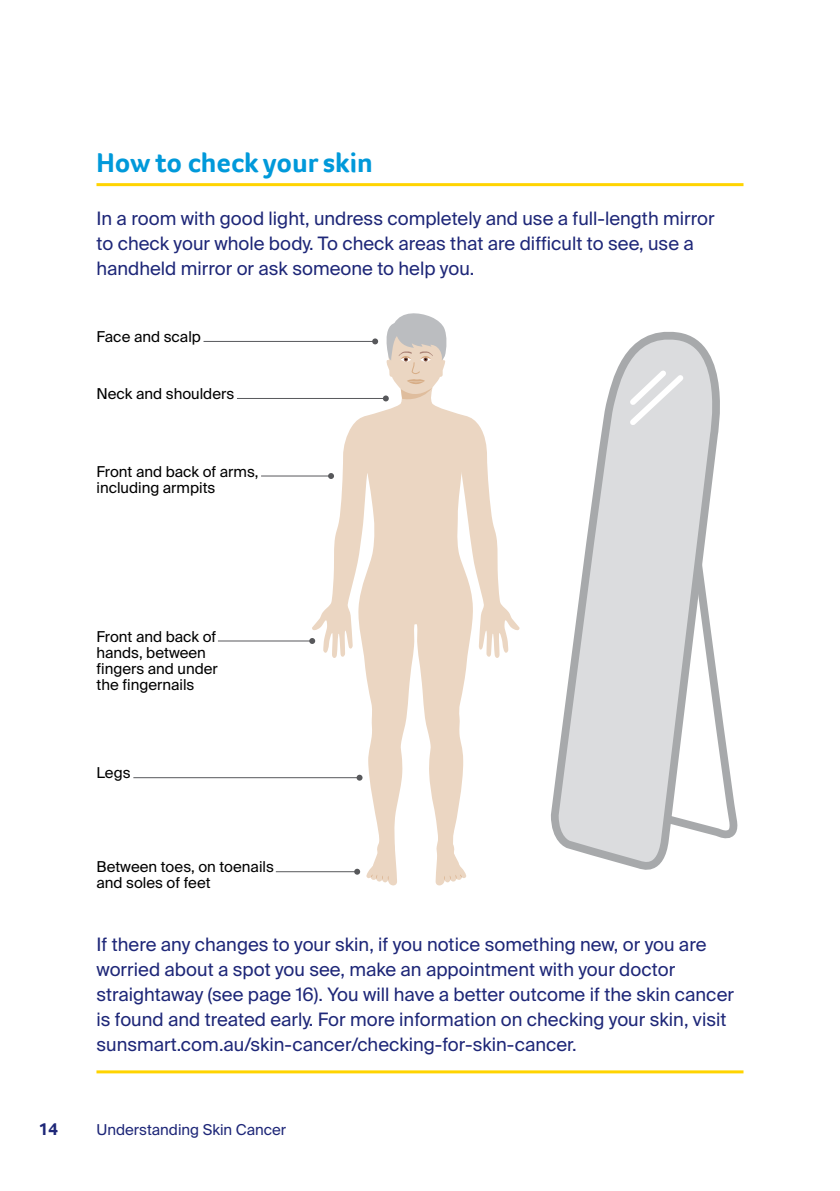
<style>
.page{position:relative;width:840px;height:1191px;background:#fff}
.page>*{position:absolute;margin:0;border:0;box-sizing:border-box;transform-origin:0 0}
.t1{font:700 28px "Foco CC";color:#0099da}
.t2{font:18.4px/25px "Suisse Intl";color:#1e2778}
.t3{font:700 18px "Foco CC";color:#1e2778}
.t4{font:15px/16px "Suisse Intl";color:#000}
.t5{font:15px "Suisse Intl";color:#1e2778}
</style>
<div class="page">
<hr style="left:96px;top:183px;width:647px;height:3px;background:#ffd400">
<hr style="left:96px;top:1070px;width:647px;height:3px;background:#ffd400">
<svg style="left:728px;top:759px;width:8px;height:79px"></svg>
<svg style="left:551px;top:331px;width:177px;height:539px"></svg>
<svg style="left:624px;top:365px;width:64px;height:65px"></svg>
<hr style="left:203px;top:341px;width:172px;height:1px;background:#57585b">
<hr style="left:237px;top:398px;width:148px;height:1px;background:#57585b">
<hr style="left:218px;top:640px;width:94px;height:1px;background:#57585b">
<hr style="left:276px;top:871px;width:81px;height:1px;background:#57585b">
<hr style="left:133px;top:777px;width:226px;height:1px;background:#57585b">
<hr style="left:261px;top:475px;width:70px;height:1px;background:#57585b">
<svg style="left:311px;top:340px;width:208px;height:533px"></svg>
<svg style="left:354px;top:774px;width:43px;height:112px"></svg>
<svg style="left:435px;top:774px;width:32px;height:112px"></svg>
<svg style="left:372px;top:313px;width:75px;height:90px"></svg>
<h1 class="t1" style="left:96px;top:144px;width:278px">How to check your skin</h1>
<p class="t2" style="left:96px;top:206px;width:619px">In a room with good light, undress completely and use a full-length mirror to check your whole body. To check areas that are difficult to see, use a handheld mirror or ask someone to help you.</p>
<p class="t4" style="left:96px;top:329px;width:106px">Face and scalp</p>
<p class="t4" style="left:96px;top:386px;width:139px">Neck and shoulders</p>
<p class="t4" style="left:96px;top:463px;width:163px">Front and back of arms, including armpits</p>
<p class="t4" style="left:96px;top:628px;width:123px">Front and back of hands, between fingers and under the fingernails</p>
<p class="t4" style="left:96px;top:765px;width:36px">Legs</p>
<p class="t4" style="left:96px;top:859px;width:179px">Between toes, on toenails and soles of feet</p>
<p class="t2" style="left:96px;top:932px;width:638px">If there any changes to your skin, if you notice something new, or you are worried about a spot you see, make an appointment with your doctor straightaway (see page 16). You will have a better outcome if the skin cancer is found and treated early. For more information on checking your skin, visit sunsmart.com.au/skin-cancer/checking-for-skin-cancer.</p>
<p class="t3" style="left:38px;top:1117px;width:21px">14</p>
<p class="t5" style="left:96px;top:1121px;width:191px">Understanding Skin Cancer</p>
</div>
